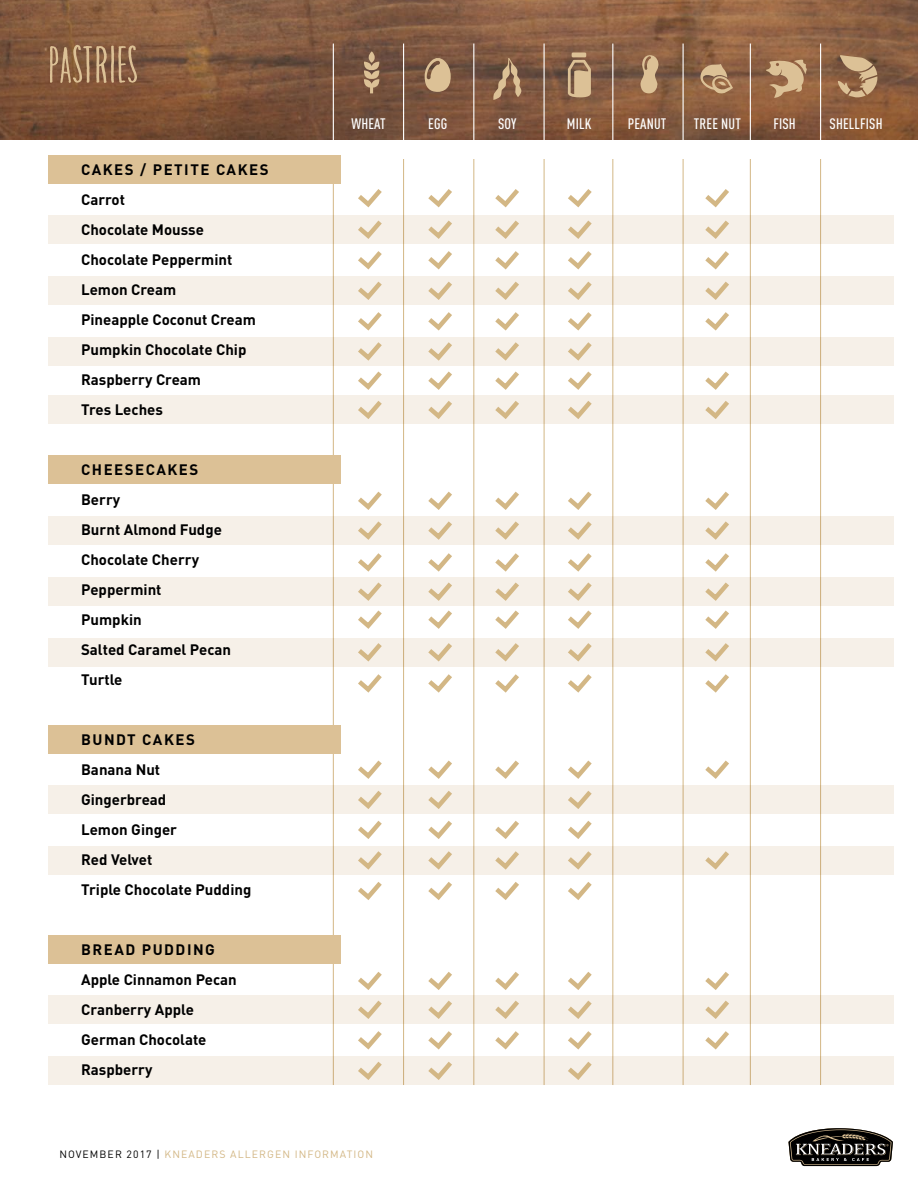
<style>
.page{position:relative;width:918px;height:1188px;background:#fff}
.page>*{position:absolute;margin:0;border:0;box-sizing:border-box;transform-origin:0 0}
.t1{font:700 52.5px "Amorie Modella";letter-spacing:-.01em;color:#dcc196}
.t2{font:700 15px/30px "DIN";color:#000}
.t3{font:500 15px "DIN Cond";letter-spacing:.01em;color:#fff}
.t4{font:10.5px "DIN";letter-spacing:.1em;color:#d3b785}
.s1{color:#000}
</style>
<div class="page">
<img style="left:0;top:0;width:918px;height:139px">
<svg style="left:788px;top:1128px;width:105px;height:38px"></svg>
<hr style="left:820px;top:44px;width:1px;height:101px;background:#fff">
<hr style="left:544px;top:44px;width:1px;height:101px;background:#fff">
<hr style="left:683px;top:44px;width:1px;height:101px;background:#fff">
<hr style="left:750px;top:44px;width:1px;height:101px;background:#fff">
<hr style="left:473px;top:44px;width:1px;height:101px;background:#fff">
<hr style="left:403px;top:44px;width:1px;height:101px;background:#fff">
<hr style="left:333px;top:44px;width:1px;height:101px;background:#fff">
<hr style="left:612px;top:44px;width:1px;height:101px;background:#fff">
<svg style="left:568px;top:60px;width:23px;height:37px"></svg>
<hr style="left:572px;top:53px;width:14px;height:4px;background:#dcc196">
<svg style="left:425px;top:57px;width:26px;height:35px"></svg>
<svg style="left:364px;top:51px;width:15px;height:42px"></svg>
<svg style="left:493px;top:58px;width:29px;height:42px"></svg>
<svg style="left:640px;top:55px;width:19px;height:38px"></svg>
<svg style="left:698px;top:64px;width:35px;height:31px"></svg>
<svg style="left:766px;top:59px;width:41px;height:39px;background:#b9936d"></svg>
<svg style="left:838px;top:55px;width:40px;height:42px;background:#ad8a67"></svg>
<hr style="left:820px;top:159px;width:1px;height:926px;background:#d3b785">
<hr style="left:544px;top:159px;width:1px;height:926px;background:#d3b785">
<hr style="left:683px;top:159px;width:1px;height:926px;background:#d3b785">
<hr style="left:750px;top:159px;width:1px;height:926px;background:#d3b785">
<hr style="left:474px;top:159px;width:1px;height:926px;background:#d3b785">
<hr style="left:403px;top:159px;width:1px;height:926px;background:#d3b785">
<hr style="left:333px;top:159px;width:1px;height:926px;background:#d3b785">
<hr style="left:613px;top:159px;width:1px;height:926px;background:#d3b785">
<div style="left:48px;top:155px;width:292px;height:28px;background:#dcc196"></div>
<div style="left:48px;top:456px;width:292px;height:28px;background:#dcc196"></div>
<div style="left:48px;top:725px;width:292px;height:28px;background:#dcc196"></div>
<div style="left:48px;top:935px;width:292px;height:28px;background:#dcc196"></div>
<div style="left:48px;top:337px;width:845px;height:29px;background:#f6f0e8"></div>
<div style="left:48px;top:638px;width:845px;height:28px;background:#f6f0e8"></div>
<div style="left:48px;top:396px;width:845px;height:28px;background:#f6f0e8"></div>
<div style="left:48px;top:216px;width:845px;height:28px;background:#f6f0e8"></div>
<div style="left:48px;top:516px;width:845px;height:29px;background:#f6f0e8"></div>
<div style="left:48px;top:786px;width:845px;height:28px;background:#f6f0e8"></div>
<div style="left:48px;top:996px;width:845px;height:28px;background:#f6f0e8"></div>
<div style="left:48px;top:277px;width:845px;height:28px;background:#f6f0e8"></div>
<div style="left:48px;top:578px;width:845px;height:28px;background:#f6f0e8"></div>
<div style="left:48px;top:847px;width:845px;height:28px;background:#f6f0e8"></div>
<div style="left:48px;top:1057px;width:845px;height:28px;background:#f6f0e8"></div>
<svg style="left:700px;top:189px;width:34px;height:142px"></svg>
<svg style="left:700px;top:371px;width:34px;height:48px"></svg>
<svg style="left:353px;top:491px;width:33px;height:138px"></svg>
<svg style="left:490px;top:491px;width:34px;height:138px"></svg>
<svg style="left:423px;top:491px;width:34px;height:138px"></svg>
<svg style="left:700px;top:491px;width:34px;height:138px"></svg>
<svg style="left:563px;top:491px;width:33px;height:138px"></svg>
<svg style="left:353px;top:643px;width:33px;height:50px"></svg>
<svg style="left:490px;top:643px;width:34px;height:50px"></svg>
<svg style="left:423px;top:643px;width:34px;height:50px"></svg>
<svg style="left:700px;top:643px;width:34px;height:50px"></svg>
<svg style="left:563px;top:643px;width:33px;height:50px"></svg>
<svg style="left:495px;top:760px;width:24px;height:19px"></svg>
<svg style="left:705px;top:760px;width:24px;height:19px"></svg>
<svg style="left:700px;top:846px;width:34px;height:24px"></svg>
<svg style="left:353px;top:972px;width:33px;height:108px"></svg>
<svg style="left:490px;top:972px;width:34px;height:78px"></svg>
<svg style="left:423px;top:972px;width:34px;height:108px"></svg>
<svg style="left:700px;top:972px;width:34px;height:78px"></svg>
<svg style="left:563px;top:972px;width:33px;height:108px"></svg>
<svg style="left:353px;top:760px;width:33px;height:140px"></svg>
<svg style="left:490px;top:821px;width:34px;height:79px"></svg>
<svg style="left:423px;top:760px;width:34px;height:140px"></svg>
<svg style="left:563px;top:760px;width:33px;height:140px"></svg>
<svg style="left:353px;top:189px;width:33px;height:230px"></svg>
<svg style="left:490px;top:189px;width:34px;height:230px"></svg>
<svg style="left:423px;top:189px;width:34px;height:230px"></svg>
<svg style="left:563px;top:189px;width:33px;height:230px"></svg>
<h1 class="t1" style="left:48px;top:34px;width:92px">PASTRIES</h1>
<p class="t2" style="left:81px;top:154px;width:189px">CAKES / PETITE CAKES<br>Carrot<br>Chocolate Mousse<br>Chocolate Peppermint<br>Lemon Cream<br>Pineapple Coconut Cream<br>Pumpkin Chocolate Chip<br>Raspberry Cream<br>Tres Leches</p>
<p class="t2" style="left:81px;top:454px;width:152px">CHEESECAKES<br>Berry<br>Burnt Almond Fudge<br>Chocolate Cherry<br>Peppermint<br>Pumpkin<br>Salted Caramel Pecan<br>Turtle</p>
<p class="t2" style="left:81px;top:724px;width:172px">BUNDT CAKES<br>Banana Nut<br>Gingerbread<br>Lemon Ginger<br>Red Velvet<br>Triple Chocolate Pudding</p>
<p class="t2" style="left:81px;top:934px;width:157px">BREAD PUDDING<br>Apple Cinnamon Pecan<br>Cranberry Apple<br>German Chocolate<br>Raspberry</p>
<p class="t3" style="left:351px;top:115px;width:36px">WHEAT</p>
<p class="t3" style="left:428px;top:115px;width:21px">EGG</p>
<p class="t3" style="left:498px;top:115px;width:20px">SOY</p>
<p class="t3" style="left:567px;top:115px;width:26px">MILK</p>
<p class="t3" style="left:628px;top:115px;width:40px">PEANUT</p>
<p class="t3" style="left:694px;top:115px;width:48px">TREE NUT</p>
<p class="t3" style="left:773px;top:115px;width:24px">FISH</p>
<p class="t3" style="left:830px;top:115px;width:54px">SHELLFISH</p>
<p class="t4" style="left:59px;top:1147px;width:315px"><span class="s1">NOVEMBER 2017 |</span> KNEADERS ALLERGEN INFORMATION</p>
</div>
